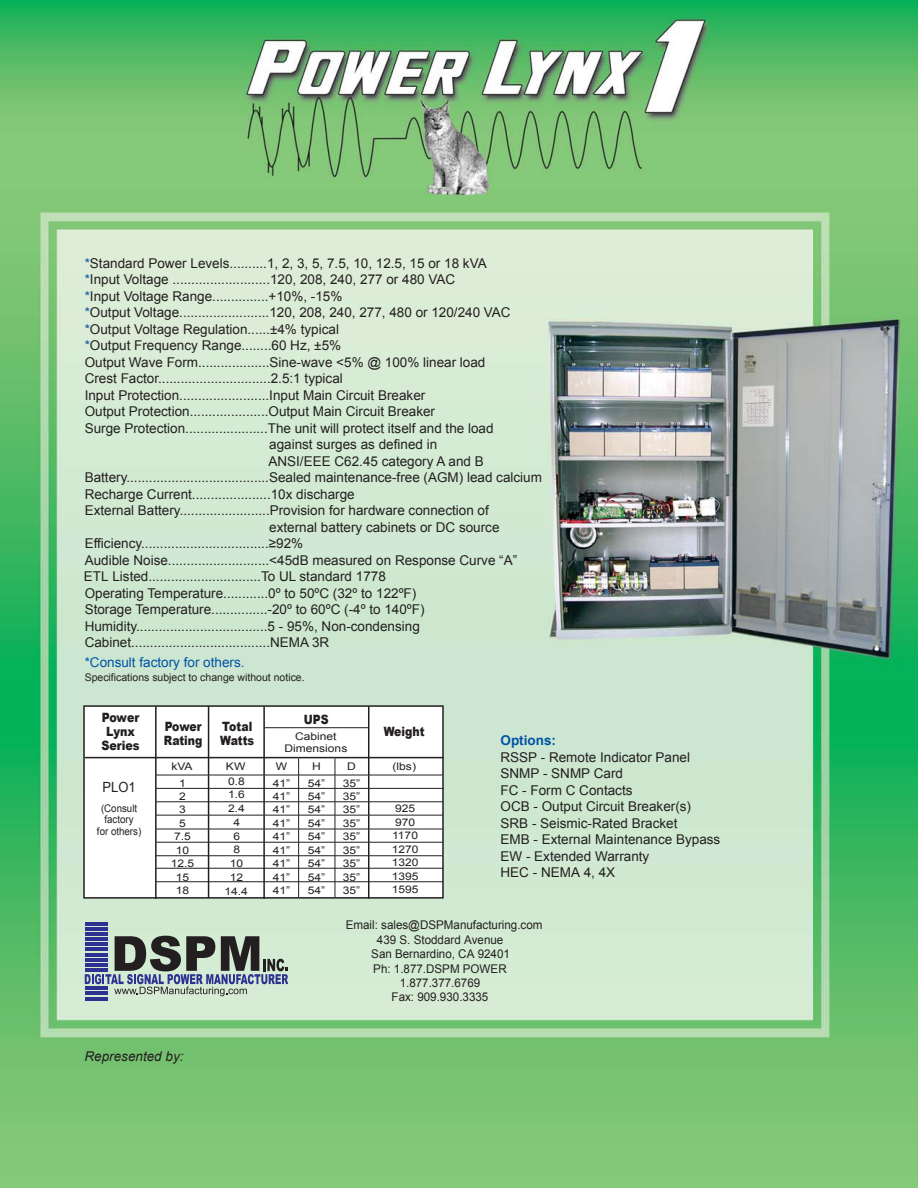
<style>
.page{position:relative;width:918px;height:1188px;background:#fff}
.page>*{position:absolute;margin:0;border:0;box-sizing:border-box;transform-origin:0 0}
.t1{font:13.95px "Arial";color:#231f20;scale:.93 1}
.t2{font:13.5px/16.5px "Arial";color:#231f20}
.t3{font:13.5px "Arial";color:#0054a6}
.t4{font:italic 13.5px "Arial";color:#231f20}
.t5{font:700 13.5px "Arial";color:#0054a6}
.t6{font:900 12.9px/14px "Arial";color:#231f20;scale:.85 1}
.t7{font:900 12.9px/14px "Arial";color:#231f20;text-align:center;scale:.87 1}
.t8{font:12px "Arial";color:#231f20}
.t9{font:10.5px/13.5px "Arial";color:#231f20;text-align:center;scale:1.15 1}
.t10{font:10.5px "Arial";color:#231f20}
.t11{font:10.5px/11.7px "Arial";color:#231f20;text-align:center;scale:.93 1}
.s1{color:#0054a6}
</style>
<div class="page">
<img style="left:0;top:0;width:918px;height:1188px">
<svg style="left:85px;top:936px;width:203px;height:60px;background:#889391"></svg>
<hr style="left:85px;top:922px;width:22px;height:3px;background:#2e3092">
<hr style="left:85px;top:927px;width:22px;height:3px;background:#2e3092">
<hr style="left:85px;top:932px;width:22px;height:4px;background:#2e3092">
<hr style="left:85px;top:937px;width:22px;height:4px;background:#2e3092">
<hr style="left:85px;top:943px;width:22px;height:3px;background:#2e3092">
<hr style="left:85px;top:948px;width:22px;height:3px;background:#2e3092">
<hr style="left:85px;top:953px;width:22px;height:3px;background:#2e3092">
<hr style="left:85px;top:958px;width:22px;height:3px;background:#2e3092">
<hr style="left:85px;top:963px;width:22px;height:4px;background:#2e3092">
<hr style="left:85px;top:968px;width:22px;height:4px;background:#2e3092">
<hr style="left:85px;top:987px;width:22px;height:3px;background:#2e3092">
<hr style="left:85px;top:992px;width:22px;height:3px;background:#2e3092">
<hr style="left:85px;top:997px;width:22px;height:3px;background:#2e3092">
<div style="left:84px;top:706px;width:359px;height:192px;background:#fff"></div>
<div style="left:83px;top:705px;width:361px;height:194px;border:2px solid #231f20"></div>
<hr style="left:85px;top:757px;width:359px;height:1px;background:#231f20">
<hr style="left:155px;top:706px;width:2px;height:193px;background:#231f20">
<hr style="left:368px;top:706px;width:1px;height:193px;background:#231f20">
<hr style="left:263px;top:706px;width:2px;height:193px;background:#231f20">
<hr style="left:208px;top:706px;width:1px;height:192px;background:#231f20">
<hr style="left:155px;top:842px;width:289px;height:1px;background:#231f20">
<hr style="left:264px;top:727px;width:105px;height:1px;background:#231f20">
<hr style="left:298px;top:758px;width:1px;height:139px;background:#231f20">
<hr style="left:335px;top:758px;width:1px;height:139px;background:#231f20">
<hr style="left:155px;top:829px;width:289px;height:1px;background:#231f20">
<hr style="left:155px;top:815px;width:289px;height:1px;background:#231f20">
<hr style="left:155px;top:801px;width:289px;height:1px;background:#231f20">
<hr style="left:156px;top:788px;width:288px;height:1px;background:#231f20">
<hr style="left:156px;top:775px;width:288px;height:1px;background:#231f20">
<hr style="left:156px;top:855px;width:287px;height:1px;background:#231f20">
<hr style="left:156px;top:868px;width:287px;height:1px;background:#231f20">
<hr style="left:156px;top:881px;width:287px;height:1px;background:#231f20">
<p class="t2" style="left:85px;top:255px;width:403px"><span class="s1">*</span>Standard Power Levels..........1, 2, 3, 5, 7.5, 10, 12.5, 15 or 18 kVA</p>
<p class="t2" style="left:85px;top:272px;width:372px"><span class="s1">*</span>Input Voltage ..........................120, 208, 240, 277 or 480 VAC</p>
<p class="t2" style="left:85px;top:288px;width:259px"><span class="s1">*</span>Input Voltage Range...............+10%, -15%</p>
<p class="t2" style="left:85px;top:305px;width:428px"><span class="s1">*</span>Output Voltage........................120, 208, 240, 277, 480 or 120/240 VAC</p>
<p class="t2" style="left:85px;top:321px;width:256px"><span class="s1">*</span>Output Voltage Regulation......±4% typical</p>
<p class="t2" style="left:85px;top:337px;width:258px"><span class="s1">*</span>Output Frequency Range........60 Hz, ±5%</p>
<p class="t2" style="left:85px;top:354px;width:402px">Output Wave Form...................Sine-wave &lt;5% @ 100% linear load</p>
<p class="t2" style="left:85px;top:370px;width:260px">Crest Factor..............................2.5:1 typical</p>
<p class="t2" style="left:85px;top:387px;width:342px">Input Protection........................Input Main Circuit Breaker</p>
<p class="t2" style="left:85px;top:403px;width:352px">Output Protection.....................Output Main Circuit Breaker</p>
<p class="t2" style="left:85px;top:420px;width:410px">Surge Protection......................The unit will protect itself and the load</p>
<p class="t2" style="left:269px;top:436px;width:170px">against surges as defined in</p>
<p class="t2" style="left:268px;top:453px;width:217px">ANSI/EEE C62.45 category A and B</p>
<p class="t2" style="left:85px;top:469px;width:459px">Battery......................................Sealed maintenance-free (AGM) lead calcium</p>
<p class="t2" style="left:85px;top:486px;width:272px">Recharge Current.....................10x discharge</p>
<p class="t2" style="left:85px;top:502px;width:406px">External Battery........................Provision for hardware connection of</p>
<p class="t2" style="left:269px;top:519px;width:232px">external battery cabinets or DC source</p>
<p class="t2" style="left:85px;top:535px;width:220px">Efficiency..................................≥92%</p>
<p class="t2" style="left:85px;top:552px;width:434px">Audible Noise...........................&lt;45dB measured on Response Curve “A”</p>
<p class="t2" style="left:84px;top:568px;width:303px">ETL Listed..............................To UL standard 1778</p>
<p class="t2" style="left:85px;top:585px;width:333px">Operating Temperature............0º to 50ºC (32º to 122ºF)</p>
<p class="t2" style="left:85px;top:601px;width:341px">Storage Temperature...............-20º to 60ºC (-4º to 140ºF)</p>
<p class="t2" style="left:85px;top:618px;width:337px">Humidity...................................5 - 95%, Non-condensing</p>
<p class="t2" style="left:85px;top:634px;width:246px">Cabinet.....................................NEMA 3R</p>
<p class="t3" style="left:85px;top:653px;width:161px">*Consult factory for others.</p>
<p class="t10" style="left:85px;top:671px;width:222px">Specifications subject to change without notice.</p>
<p class="t7" style="left:101px;top:710px;width:45px">Power<br>Lynx<br>Series</p>
<p class="t1" style="left:103px;top:778px;width:37px">PLO1</p>
<p class="t11" style="left:97px;top:802px;width:49px">(Consult factory<br>for others)</p>
<p class="t6" style="left:164px;top:719px;width:47px">Power<br>Rating</p>
<p class="t6" style="left:220px;top:719px;width:42px">Total<br>Watts</p>
<p class="t6" style="left:304px;top:712px;width:31px">UPS</p>
<p class="t9" style="left:284px;top:731px;width:56px;line-height:11.7px">Cabinet<br>Dimensions</p>
<p class="t9" style="left:171px;top:760px;width:20px">kVA</p>
<p class="t9" style="left:276px;top:760px;width:11px">W</p>
<p class="t9" style="left:312px;top:760px;width:9px">H</p>
<p class="t9" style="left:347px;top:760px;width:9px">D</p>
<p class="t9" style="left:179px;top:803px;width:7px">3</p>
<p class="t9" style="left:273px;top:803px;width:17px">41”</p>
<p class="t9" style="left:308px;top:803px;width:17px">54”</p>
<p class="t9" style="left:343px;top:803px;width:17px">35”</p>
<p class="t9" style="left:226px;top:760px;width:18px">KW</p>
<p class="t9" style="left:228px;top:802px;width:16px">2.4</p>
<p class="t9" style="left:228px;top:774px;width:16px">0.8</p>
<p class="t9" style="left:179px;top:776px;width:7px">1</p>
<p class="t9" style="left:273px;top:776px;width:17px">41”</p>
<p class="t9" style="left:308px;top:776px;width:17px">54”</p>
<p class="t9" style="left:343px;top:776px;width:17px">35”</p>
<p class="t9" style="left:179px;top:816px;width:7px">5</p>
<p class="t9" style="left:273px;top:816px;width:17px">41”</p>
<p class="t9" style="left:308px;top:816px;width:17px">54”</p>
<p class="t9" style="left:343px;top:816px;width:17px">35”</p>
<p class="t9" style="left:174px;top:830px;width:16px">7.5</p>
<p class="t9" style="left:273px;top:830px;width:17px">41”</p>
<p class="t9" style="left:308px;top:830px;width:17px">54”</p>
<p class="t9" style="left:343px;top:830px;width:17px">35”</p>
<p class="t9" style="left:176px;top:844px;width:13px">10</p>
<p class="t9" style="left:273px;top:844px;width:17px">41”</p>
<p class="t9" style="left:308px;top:844px;width:17px">54”</p>
<p class="t9" style="left:343px;top:844px;width:17px">35”</p>
<p class="t9" style="left:171px;top:857px;width:22px">12.5</p>
<p class="t9" style="left:273px;top:857px;width:17px">41”</p>
<p class="t9" style="left:308px;top:857px;width:17px">54”</p>
<p class="t9" style="left:343px;top:857px;width:17px">35”</p>
<p class="t9" style="left:176px;top:871px;width:13px">15</p>
<p class="t9" style="left:273px;top:871px;width:17px">41”</p>
<p class="t9" style="left:308px;top:871px;width:17px">54”</p>
<p class="t9" style="left:343px;top:871px;width:17px">35”</p>
<p class="t9" style="left:228px;top:788px;width:16px">1.6</p>
<p class="t9" style="left:179px;top:790px;width:7px">2</p>
<p class="t9" style="left:273px;top:790px;width:17px">41”</p>
<p class="t9" style="left:308px;top:790px;width:17px">54”</p>
<p class="t9" style="left:343px;top:790px;width:17px">35”</p>
<p class="t9" style="left:233px;top:816px;width:7px">4</p>
<p class="t9" style="left:230px;top:856px;width:13px">10</p>
<p class="t9" style="left:233px;top:830px;width:7px">6</p>
<p class="t9" style="left:233px;top:842px;width:7px">8</p>
<p class="t9" style="left:224px;top:884px;width:22px">14.4</p>
<p class="t9" style="left:230px;top:870px;width:13px">12</p>
<p class="t9" style="left:176px;top:884px;width:13px">18</p>
<p class="t9" style="left:273px;top:884px;width:17px">41”</p>
<p class="t9" style="left:308px;top:884px;width:17px">54”</p>
<p class="t9" style="left:343px;top:884px;width:17px">35”</p>
<p class="t6" style="left:384px;top:724px;width:50px">Weight</p>
<p class="t9" style="left:393px;top:760px;width:22px">(lbs)</p>
<p class="t9" style="left:392px;top:802px;width:25px">925<br>970<br>1170<br>1270<br>1320<br>1395<br>1595</p>
<p class="t5" style="left:501px;top:732px;width:57px">Options:</p>
<p class="t2" style="left:501px;top:749px;width:221px">RSSP - Remote Indicator Panel<br>SNMP - SNMP Card<br>FC - Form C Contacts<br>OCB - Output Circuit Breaker(s)<br>SRB - Seismic-Rated Bracket<br>EMB - External Maintenance Bypass<br>EW - Extended Warranty<br>HEC - NEMA 4, 4X</p>
<p class="t8" style="left:346px;top:917px;width:198px">Email: sales@DSPManufacturing.com</p>
<p class="t8" style="left:377px;top:932px;width:128px">439 S. Stoddard Avenue</p>
<p class="t8" style="left:371px;top:946px;width:140px">San Bernardino, CA 92401</p>
<p class="t8" style="left:373px;top:961px;width:135px">Ph: 1.877.DSPM POWER</p>
<p class="t8" style="left:400px;top:975px;width:82px">1.877.377.6769</p>
<p class="t8" style="left:392px;top:989px;width:98px">Fax: 909.930.3335</p>
<p class="t4" style="left:85px;top:1047px;width:101px">Represented by:</p>
</div>
